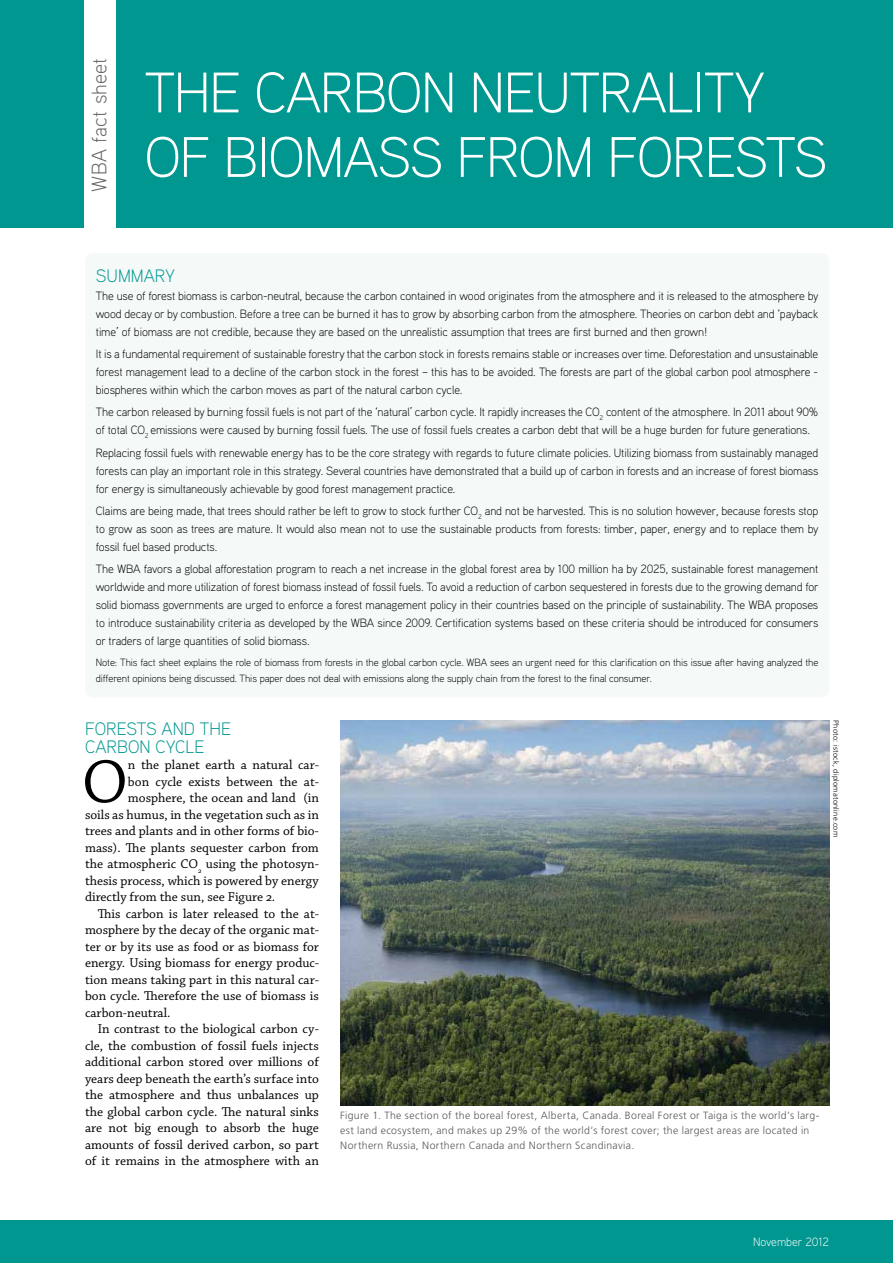
<style>
.page{position:relative;width:893px;height:1263px;background:#fff}
.page>*{position:absolute;margin:0;border:0;box-sizing:border-box;transform-origin:0 0}
.t1{font:64.2px "Chaparral Pro";color:#000}
.t2{font:300 57px "Aaux Pro";letter-spacing:-.02em;color:#fff}
.t3{font:300 21px "Aaux Pro";letter-spacing:.01em;color:#646567}
.t4{font:300 18px "Aaux Pro";color:#009791}
.t5{font:13.5px "Chaparral Pro";color:#000}
.t6{font:300 12px/18px "Aaux Pro";letter-spacing:-.01em;color:#000;text-align:justify}
.t7{font:300 12px "Aaux Pro";color:#fff}
.t8{font:300 10.5px/16.5px "Aaux Pro";letter-spacing:-.01em;color:#000}
.t9{font:300 10.5px/15px "Frutiger LT Std";letter-spacing:.03em;color:#58585a}
.t10{font:300 7.5px "Frutiger LT Std";letter-spacing:.035em;color:#000}
</style>
<div class="page">
<img style="left:340px;top:721px;width:489px;height:384px">
<div style="left:85px;top:253px;width:744px;height:444px;background:#f5faf9;border-radius:9px"></div>
<div style="left:0;top:0;width:893px;height:227px;background:#009791"></div>
<div style="left:84px;top:0;width:32px;height:238px;background:#fff"></div>
<div style="left:1px;top:1220px;width:892px;height:43px;background:#009791"></div>
<h3 class="t3" style="left:86px;top:192px;width:135px;rotate:-90deg">WBA fact sheet</h3>
<h2 class="t2" style="left:145px;top:57px;width:241px">The carbon</h2>
<h2 class="t2" style="left:470px;top:57px;width:297px">neutrality</h2>
<h2 class="t2" style="left:145px;top:121px;width:621px">of biomass from forests</h2>
<h3 class="t4" style="left:96px;top:264px;width:81px">Summary</h3>
<p class="t6" style="left:96px;top:286px;width:724px">The use of forest biomass is carbon-neutral, because the carbon contained in wood originates from the atmosphere and it is released to the atmosphere by wood decay or by combustion. Before a tree can be burned it has to grow by absorbing carbon from the atmosphere. Theories on carbon debt and ‘payback time’ of biomass are not credible, because they are based on the unrealistic assumption that trees are first burned and then grown!</p>
<p class="t6" style="left:96px;top:345px;width:724px">It is a fundamental requirement of sustainable forestry that the carbon stock in forests remains stable or increases over time. Deforestation and unsustainable forest management lead to a decline of the carbon stock in the forest – this has to be avoided. The forests are part of the global carbon pool atmosphere - biospheres within which the carbon moves as part of the natural carbon cycle.</p>
<p class="t6" style="left:96px;top:403px;width:724px">The carbon released by burning fossil fuels is not part of the ‘natural’ carbon cycle. It rapidly increases the CO<sub>2</sub> content of the atmosphere. In 2011 about 90% of total CO<sub>2</sub> emissions were caused by burning fossil fuels. The use of fossil fuels creates a carbon debt that will be a huge burden for future generations.</p>
<p class="t6" style="left:96px;top:443px;width:724px">Replacing fossil fuels with renewable energy has to be the core strategy with regards to future climate policies. Utilizing biomass from sustainably managed forests can play an important role in this strategy. Several countries have demonstrated that a build up of carbon in forests and an increase of forest biomass for energy is simultaneously achievable by good forest management practice.</p>
<p class="t6" style="left:96px;top:501px;width:724px">Claims are being made, that trees should rather be left to grow to stock further CO<sub>2</sub> and not be harvested. This is no solution however, because forests stop to grow as soon as trees are mature. It would also mean not to use the sustainable products from forests: timber, paper, energy and to replace them by fossil fuel based products.</p>
<p class="t6" style="left:96px;top:560px;width:724px">The WBA favors a global afforestation program to reach a net increase in the global forest area by 100 million ha by 2025, sustainable forest management worldwide and more utilization of forest biomass instead of fossil fuels. To avoid a reduction of carbon sequestered in forests due to the growing demand for solid biomass governments are urged to enforce a forest management policy in their countries based on the principle of sustainability. The WBA proposes to introduce sustainability criteria as developed by the WBA since 2009. Certification systems based on these criteria should be introduced for consumers or traders of large quantities of solid biomass.</p>
<p class="t8" style="left:96px;top:654px;width:724px">Note: This fact sheet explains the role of biomass from forests in the global carbon cycle. WBA sees an urgent need for this clarification on this issue after having analyzed the different opinions being discussed. This paper does not deal with emissions along the supply chain from the forest to the final consumer.</p>
<h3 class="t4" style="left:85px;top:717px;width:53px">Forests</h3>
<h3 class="t4" style="left:162px;top:717px;width:71px">and the</h3>
<h3 class="t4" style="left:85px;top:735px;width:44px">carbon</h3>
<h3 class="t4" style="left:156px;top:735px;width:51px">cycle</h3>
<h1 class="t1" style="left:82px;top:746px;width:48px">O</h1>
<p class="t5" style="left:128px;top:757px;width:192px">n the planet earth a natural car-</p>
<p class="t5" style="left:128px;top:774px;width:192px">bon cycle exists between the at-</p>
<p class="t5" style="left:128px;top:790px;width:192px">mosphere, the ocean and land (in</p>
<p class="t5" style="left:85px;top:807px;width:235px">soils as humus, in the vegetation such as in</p>
<p class="t5" style="left:85px;top:823px;width:235px">trees and plants and in other forms of bio-</p>
<p class="t5" style="left:85px;top:840px;width:235px">mass). The plants sequester carbon from</p>
<p class="t5" style="left:85px;top:856px;width:235px">the atmospheric CO<sub>2</sub> using the photosyn-</p>
<p class="t5" style="left:85px;top:873px;width:235px">thesis process, which is powered by energy</p>
<p class="t5" style="left:85px;top:889px;width:192px">directly from the sun, see Figure 2.</p>
<p class="t5" style="left:98px;top:906px;width:223px">This carbon is later released to the at-</p>
<p class="t5" style="left:85px;top:922px;width:235px">mosphere by the decay of the organic mat-</p>
<p class="t5" style="left:85px;top:939px;width:235px">ter or by its use as food or as biomass for</p>
<p class="t5" style="left:85px;top:955px;width:235px">energy. Using biomass for energy produc-</p>
<p class="t5" style="left:85px;top:972px;width:235px">tion means taking part in this natural car-</p>
<p class="t5" style="left:85px;top:988px;width:235px">bon cycle. Therefore the use of biomass is</p>
<p class="t5" style="left:85px;top:1005px;width:87px">carbon-neutral.</p>
<p class="t5" style="left:98px;top:1021px;width:223px">In contrast to the biological carbon cy-</p>
<p class="t5" style="left:85px;top:1038px;width:235px">cle, the combustion of fossil fuels injects</p>
<p class="t5" style="left:85px;top:1054px;width:235px">additional carbon stored over millions of</p>
<p class="t5" style="left:85px;top:1071px;width:235px">years deep beneath the earth’s surface into</p>
<p class="t5" style="left:85px;top:1087px;width:235px">the atmosphere and thus unbalances up</p>
<p class="t5" style="left:85px;top:1104px;width:235px">the global carbon cycle. The natural sinks</p>
<p class="t5" style="left:85px;top:1120px;width:235px">are not big enough to absorb the huge</p>
<p class="t5" style="left:85px;top:1137px;width:235px">amounts of fossil derived carbon, so part</p>
<p class="t5" style="left:85px;top:1153px;width:235px">of it remains in the atmosphere with an</p>
<p class="t10" style="left:840px;top:720px;width:118px;rotate:90deg">Photo: istock, diplomatonline.com</p>
<p class="t9" style="left:340px;top:1108px;width:481px">Figure 1. The section of the boreal forest, Alberta, Canada. Boreal Forest or Taiga is the world’s larg&shy;est land ecosystem, and makes up 29% of the world’s forest cover; the largest areas are located in<br>Northern Russia, Northern Canada and Northern Scandinavia.</p>
<p class="t7" style="left:753px;top:1234px;width:78px">November 2012</p>
</div>
